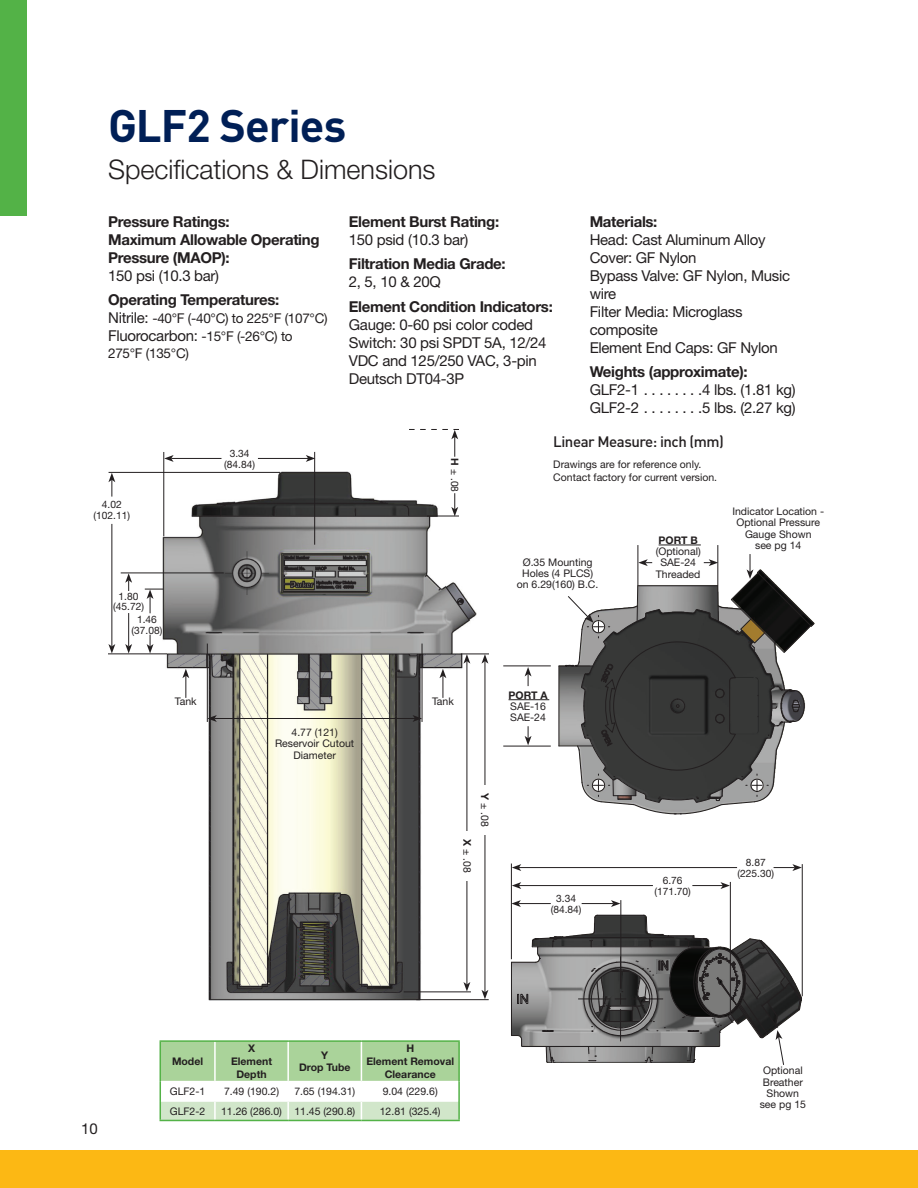
<style>
.page{position:relative;width:918px;height:1188px;background:#fff}
.page>*{position:absolute;margin:0;border:0;box-sizing:border-box;transform-origin:0 0}
.t1{font:700 45px "DINOT";letter-spacing:-.02em;color:#001f56}
.t2{font:300 27px "Helvetica Neue LT Std";color:#231f20}
.t3{font:15px/18px "Helvetica Neue LT Std";letter-spacing:-.02em;color:#231f20}
.t4{font:700 15px/18px "Helvetica Neue LT Std";letter-spacing:-.02em;color:#231f20}
.t5{font:500 15px "DINOT";letter-spacing:-.03em;color:#231f20}
.t6{font:13.5px/18px "Helvetica Neue LT Std";letter-spacing:-.02em;color:#231f20}
.t7{font:10.5px/11.2px "Helvetica Neue LT Std";color:#231f20;text-align:center}
.t8{font:700 10.5px/12.6px "Helvetica Neue LT Std";color:#231f20;text-align:center}
.t9{font:10.2px/10.9px "Helvetica Neue LT Std";color:#231f20;text-align:center}
.s1{font-weight:400}
.s2{font-size:15px}
.s3{font-weight:700}
</style>
<div class="page">
<div style="left:0;top:1150px;width:918px;height:38px;background:#fcb814"></div>
<img style="left:163px;top:471px;width:314px;height:530px">
<hr style="left:454px;top:437px;width:1px;height:72px;background:#231f20">
<svg style="left:451px;top:507px;width:7px;height:9px"></svg>
<div style="left:449px;top:457px;width:11px;height:36px;background:#fff"></div>
<hr style="left:558px;top:666px;width:1px;height:80px;background:#231f20">
<hr style="left:503px;top:746px;width:48px;height:1px;background:#231f20">
<hr style="left:503px;top:666px;width:48px;height:1px;background:#231f20">
<hr style="left:528px;top:674px;width:1px;height:64px;background:#231f20">
<svg style="left:525px;top:736px;width:7px;height:9px"></svg>
<svg style="left:525px;top:667px;width:7px;height:9px"></svg>
<div style="left:524px;top:686px;width:8px;height:40px;background:#fff"></div>
<hr style="left:717px;top:545px;width:1px;height:40px;background:#231f20">
<hr style="left:638px;top:545px;width:1px;height:40px;background:#231f20">
<hr style="left:659px;top:545px;width:42px;height:1px;background:#231f20">
<hr style="left:314px;top:452px;width:1px;height:93px;background:#231f20">
<div style="left:0;top:0;width:27px;height:216px;background:#53b247"></div>
<svg style="left:409px;top:429px;width:50px;height:10px"></svg>
<hr style="left:427px;top:516px;width:32px;height:1px;background:#231f20">
<hr style="left:160px;top:1040px;width:55px;height:2px;background:#53b247">
<hr style="left:215px;top:1040px;width:73px;height:2px;background:#53b247">
<hr style="left:288px;top:1040px;width:73px;height:2px;background:#53b247">
<hr style="left:361px;top:1040px;width:99px;height:2px;background:#53b247">
<svg style="left:160px;top:1041px;width:300px;height:79px"></svg>
<hr style="left:160px;top:1120px;width:55px;height:1px;background:#53b247">
<hr style="left:215px;top:1120px;width:73px;height:1px;background:#53b247">
<hr style="left:288px;top:1120px;width:73px;height:1px;background:#53b247">
<hr style="left:361px;top:1120px;width:99px;height:1px;background:#53b247">
<hr style="left:467px;top:661px;width:1px;height:323px;background:#231f20">
<svg style="left:463px;top:982px;width:7px;height:10px"></svg>
<hr style="left:485px;top:661px;width:1px;height:331px;background:#231f20">
<svg style="left:482px;top:990px;width:6px;height:9px"></svg>
<hr style="left:404px;top:992px;width:67px;height:1px;background:#231f20">
<hr style="left:416px;top:999px;width:73px;height:1px;background:#231f20">
<svg style="left:461px;top:654px;width:28px;height:10px"></svg>
<div style="left:463px;top:831px;width:8px;height:50px;background:#fff"></div>
<div style="left:481px;top:785px;width:8px;height:49px;background:#fff"></div>
<hr style="left:207px;top:644px;width:1px;height:78px;background:#231f20">
<hr style="left:422px;top:644px;width:1px;height:78px;background:#231f20">
<hr style="left:214px;top:718px;width:201px;height:1px;background:#231f20">
<svg style="left:207px;top:715px;width:10px;height:7px"></svg>
<svg style="left:413px;top:715px;width:9px;height:7px"></svg>
<svg style="left:182px;top:669px;width:7px;height:29px"></svg>
<hr style="left:111px;top:480px;width:1px;height:166px;background:#231f20">
<svg style="left:108px;top:644px;width:7px;height:10px"></svg>
<svg style="left:108px;top:473px;width:7px;height:9px"></svg>
<div style="left:94px;top:497px;width:36px;height:27px;background:#fff"></div>
<hr style="left:109px;top:472px;width:171px;height:1px;background:#231f20">
<hr style="left:108px;top:654px;width:59px;height:1px;background:#231f20">
<hr style="left:509px;top:699px;width:40px;height:1px;background:#231f20">
<hr style="left:121px;top:573px;width:103px;height:1px;background:#231f20">
<hr style="left:150px;top:597px;width:1px;height:49px;background:#231f20">
<svg style="left:147px;top:644px;width:7px;height:10px"></svg>
<svg style="left:145px;top:589px;width:18px;height:10px"></svg>
<hr style="left:128px;top:580px;width:1px;height:66px;background:#231f20">
<svg style="left:125px;top:644px;width:7px;height:10px"></svg>
<svg style="left:125px;top:573px;width:7px;height:10px"></svg>
<div style="left:113px;top:591px;width:31px;height:22px;background:#fff"></div>
<div style="left:146px;top:613px;width:7px;height:22px;background:#fff"></div>
<svg style="left:559px;top:554px;width:256px;height:261px"></svg>
<hr style="left:171px;top:458px;width:137px;height:1px;background:#231f20">
<svg style="left:306px;top:455px;width:9px;height:7px"></svg>
<svg style="left:164px;top:455px;width:10px;height:7px"></svg>
<hr style="left:163px;top:452px;width:1px;height:84px;background:#231f20">
<div style="left:221px;top:452px;width:37px;height:16px;background:#fff"></div>
<svg style="left:439px;top:669px;width:7px;height:29px"></svg>
<svg style="left:511px;top:863px;width:292px;height:202px"></svg>
<p class="t1" style="left:108px;top:96px;width:240px">GLF2 Series</p>
<p class="t2" style="left:108px;top:153px;width:329px">Specifications &amp; Dimensions</p>
<p class="t4" style="left:108px;top:212px;width:213px">Pressure Ratings:<br>Maximum Allowable Operating<br>Pressure (MAOP):<br><span class="s1">150 psi (10.3 bar)</span></p>
<p class="t4" style="left:108px;top:291px;width:173px">Operating Temperatures:</p>
<p class="t6" style="left:108px;top:309px;width:221px"><span class="s2">Nitrile:</span> -40°F (-40°C) to 225°F (107°C)<br><span class="s2">Fluorocarbon:</span> -15°F (-26°C) to</p>
<p class="t6" style="left:108px;top:344px;width:82px">275°F (135°C)</p>
<p class="t4" style="left:349px;top:212px;width:152px">Element Burst Rating:<br><span class="s1">150 psid (10.3 bar)</span></p>
<p class="t4" style="left:349px;top:255px;width:158px">Filtration Media Grade:<br><span class="s1">2, 5, 10 &amp; 20Q</span></p>
<p class="t3" style="left:349px;top:298px;width:206px"><span class="s3">Element Condition Indicators:<br></span>Gauge: 0-60 psi color coded<br>Switch: 30 psi SPDT 5A, 12/24<br>VDC and 125/250 VAC, 3-pin<br>Deutsch DT04-3P</p>
<p class="t3" style="left:590px;top:212px;width:202px"><span class="s3">Materials:<br></span>Head: Cast Aluminum Alloy<br>Cover: GF Nylon<br>Bypass Valve: GF Nylon, Music wire<br>Filter Media: Microglass composite<br>Element End Caps: GF Nylon</p>
<p class="t4" style="left:590px;top:363px;width:160px">Weights (approximate):<br><span class="s1">GLF2-1........</span></p>
<p class="t3" style="left:702px;top:381px;width:95px">4 lbs. (1.81 kg)</p>
<p class="t3" style="left:590px;top:399px;width:56px">GLF2-2........</p>
<p class="t3" style="left:702px;top:399px;width:95px">5 lbs. (2.27 kg)</p>
<p class="t9" style="left:102px;top:499px;width:21px">4.02</p>
<p class="t9" style="left:94px;top:510px;width:38px">(102.11)</p>
<p class="t9" style="left:230px;top:448px;width:21px">3.34</p>
<p class="t9" style="left:224px;top:459px;width:32px">(84.84)</p>
<p class="t9" style="left:119px;top:590px;width:21px">1.80</p>
<p class="t9" style="left:113px;top:601px;width:32px">(45.72)</p>
<p class="t9" style="left:132px;top:613px;width:32px">1.46 (37.08)</p>
<p class="t7" style="left:175px;top:696px;width:23px">Tank</p>
<p class="t7" style="left:292px;top:727px;width:48px">4.77 (121)</p>
<p class="t7" style="left:275px;top:738px;width:81px">Reservoir Cutout</p>
<p class="t7" style="left:293px;top:749px;width:44px">Diameter</p>
<p class="t9" style="left:460px;top:458px;width:35px;rotate:90deg"><span class="s3">H</span> ± .08</p>
<p class="t5" style="left:553px;top:431px;width:172px">Linear Measure: inch (mm)</p>
<p class="t7" style="left:553px;top:459px;width:150px">Drawings are for reference only.</p>
<p class="t7" style="left:553px;top:471px;width:165px">Contact factory for current version.</p>
<p class="t7" style="left:522px;top:556px;width:72px;text-align:left">Ø.35 Mounting<br>Holes (4 PLCS)</p>
<p class="t7" style="left:517px;top:579px;width:83px">on 6.29(160) B.C.</p>
<p class="t8" style="left:659px;top:534px;width:41px">PORT B</p>
<p class="t7" style="left:656px;top:546px;width:47px">(Optional)<br>SAE-24<br>Threaded</p>
<p class="t7" style="left:732px;top:506px;width:93px">Indicator Location -<br>Optional Pressure<br>Gauge Shown</p>
<p class="t7" style="left:755px;top:539px;width:48px">see pg 14</p>
<p class="t7" style="left:432px;top:696px;width:23px">Tank</p>
<p class="t8" style="left:509px;top:688px;width:41px">PORT A</p>
<p class="t7" style="left:510px;top:700px;width:37px;text-align:left">SAE-16<br>SAE-24</p>
<p class="t7" style="left:473px;top:839px;width:35px;rotate:90deg"><span class="s3">X</span> ± .08</p>
<p class="t7" style="left:491px;top:793px;width:35px;rotate:90deg"><span class="s3">Y</span> ± .08</p>
<p class="t9" style="left:551px;top:893px;width:32px">3.34 (84.84)</p>
<p class="t9" style="left:663px;top:875px;width:21px">6.76</p>
<p class="t9" style="left:654px;top:885px;width:38px">(171.70)</p>
<p class="t9" style="left:738px;top:857px;width:38px">8.87 (225.30)</p>
<p class="t3" style="left:81px;top:1120px;width:18px">10</p>
<p class="t8" style="left:172px;top:1055px;width:33px">Model</p>
<p class="t8" style="left:231px;top:1042px;width:43px">X<br>Element<br>Depth</p>
<p class="t8" style="left:299px;top:1049px;width:53px">Y<br>Drop Tube</p>
<p class="t8" style="left:366px;top:1042px;width:89px">H<br>Element Removal<br>Clearance</p>
<p class="t7" style="left:170px;top:1086px;width:37px">GLF2-1</p>
<p class="t7" style="left:224px;top:1086px;width:57px">7.49 (190.2)</p>
<p class="t7" style="left:294px;top:1086px;width:62px">7.65 (194.31)</p>
<p class="t7" style="left:383px;top:1086px;width:57px">9.04 (229.6)</p>
<p class="t7" style="left:170px;top:1105px;width:37px">GLF2-2</p>
<p class="t7" style="left:221px;top:1105px;width:62px">11.26 (286.0)</p>
<p class="t7" style="left:294px;top:1105px;width:62px">11.45 (290.8)</p>
<p class="t7" style="left:380px;top:1105px;width:62px">12.81 (325.4)</p>
<p class="t7" style="left:763px;top:1065px;width:42px">Optional<br>Breather<br>Shown</p>
<p class="t7" style="left:760px;top:1099px;width:48px">see pg 15</p>
</div>
